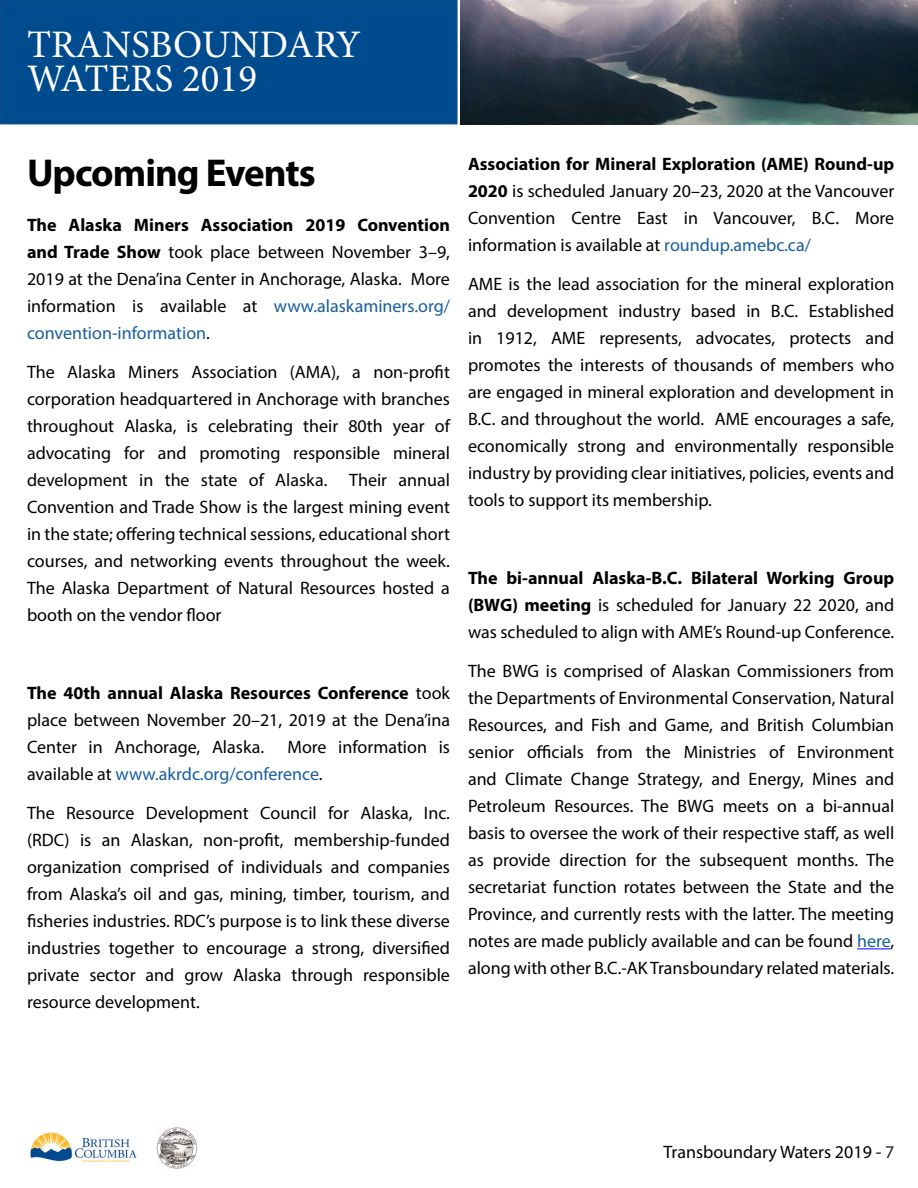
<style>
.page{position:relative;width:918px;height:1188px;background:#fff}
.page>*{position:absolute;margin:0;border:0;box-sizing:border-box;transform-origin:0 0}
.t1{font:39px/34.5px "Minion Pro";color:#fff}
.t2{font:700 39px "Myriad Pro";letter-spacing:-.025em;color:#000}
.t3{font:18px/27px "Myriad Pro";color:#000;text-align:justify}
.s1{font-weight:700}
.s2{color:#175d9e}
.s3{color:#231f20}
</style>
<div class="page">
<img style="left:30px;top:1132px;width:107px;height:30px">
<img style="left:156px;top:1127px;width:41px;height:41px">
<img style="left:460px;top:0;width:458px;height:124px">
<div style="left:0;top:0;width:458px;height:124px;background:#004b8d;border:2px solid #0b4c8c"></div>
<hr style="left:857px;top:948px;width:34px;height:1px;background:#00f">
<h1 class="t1" style="left:27px;top:27px;width:335px">TRANSBOUNDARY<br>WATERS 2019</h1>
<p class="t2" style="left:27px;top:147px;width:290px">Upcoming Events</p>
<p class="t3" style="left:27px;top:211px;width:425px"><span class="s1">The Alaska Miners Association 2019 Convention and Trade Show</span> took place between November 3–9, 2019 at the Dena’ina Center in Anchorage, Alaska. More information is available at <span class="s2">www.alaskaminers.org/ convention-information</span>.</p>
<p class="t3" style="left:27px;top:358px;width:425px">The Alaska Miners Association (AMA), a non-profit corporation headquartered in Anchorage with branches throughout Alaska, is celebrating their 80th year of advocating for and promoting responsible mineral development in the state of Alaska. Their annual Convention and Trade Show is the largest mining event in the state; offering technical sessions, educational short courses, and networking events throughout the week.<br>The Alaska Department of Natural Resources hosted a booth on the vendor floor</p>
<p class="t3" style="left:27px;top:679px;width:425px"><span class="s1">The 40th annual Alaska Resources Conference</span> took place between November 20–21, 2019 at the Dena’ina Center in Anchorage, Alaska.</p>
<p class="t3" style="left:27px;top:733px;width:425px;text-indent:260px">More information is available at <span class="s2">www.akrdc.org/conference</span>.</p>
<p class="t3" style="left:27px;top:799px;width:425px">The Resource Development Council for Alaska, Inc. (RDC) is an Alaskan, non-profit, membership-funded organization comprised of individuals and companies from Alaska’s oil and gas, mining, timber, tourism, and fisheries industries. RDC’s purpose is to link these diverse industries together to encourage a strong, diversified private sector and grow Alaska through responsible resource development.</p>
<p class="t3" style="left:468px;top:150px;width:428px"><span class="s1">Association for Mineral Exploration (AME) Round-up 2020</span> is scheduled January 20–23, 2020 at the Vancouver Convention Centre East in Vancouver, B.C. More information is available at <span class="s2">roundup.amebc.ca/</span></p>
<p class="t3" style="left:468px;top:270px;width:428px">AME is the lead association for the mineral exploration and development industry based in B.C. Established in 1912, AME represents, advocates, protects and promotes the interests of thousands of members who are engaged in mineral exploration and development in B.C. and throughout the world. AME encourages a safe, economically strong and environmentally responsible industry by providing clear initiatives, policies, events and tools to support its membership.</p>
<p class="t3" style="left:468px;top:564px;width:428px"><span class="s1">The bi-annual Alaska-B.C. Bilateral Working Group (BWG) meeting</span> is scheduled for January 22 2020, and was scheduled to align with AME’s Round-up Conference.</p>
<p class="t3" style="left:468px;top:657px;width:428px">The BWG is comprised of Alaskan Commissioners from the Departments of Environmental Conservation, Natural Resources, and Fish and Game, and British Columbian senior officials from the Ministries of Environment and Climate Change Strategy, and Energy, Mines and Petroleum Resources. The BWG meets on a bi-annual basis to oversee the work of their respective staff, as well as provide direction for the subsequent months. The secretariat function rotates between the State and the Province, and currently rests with the latter. The meeting notes are made publicly available and can be found <span class="s2">here</span>, along with other B.C.-AK Transboundary related materials.</p>
<p class="t3" style="left:663px;top:1138px;width:232px">Transboundary Waters 2019 - <span class="s3">7</span></p>
</div>
